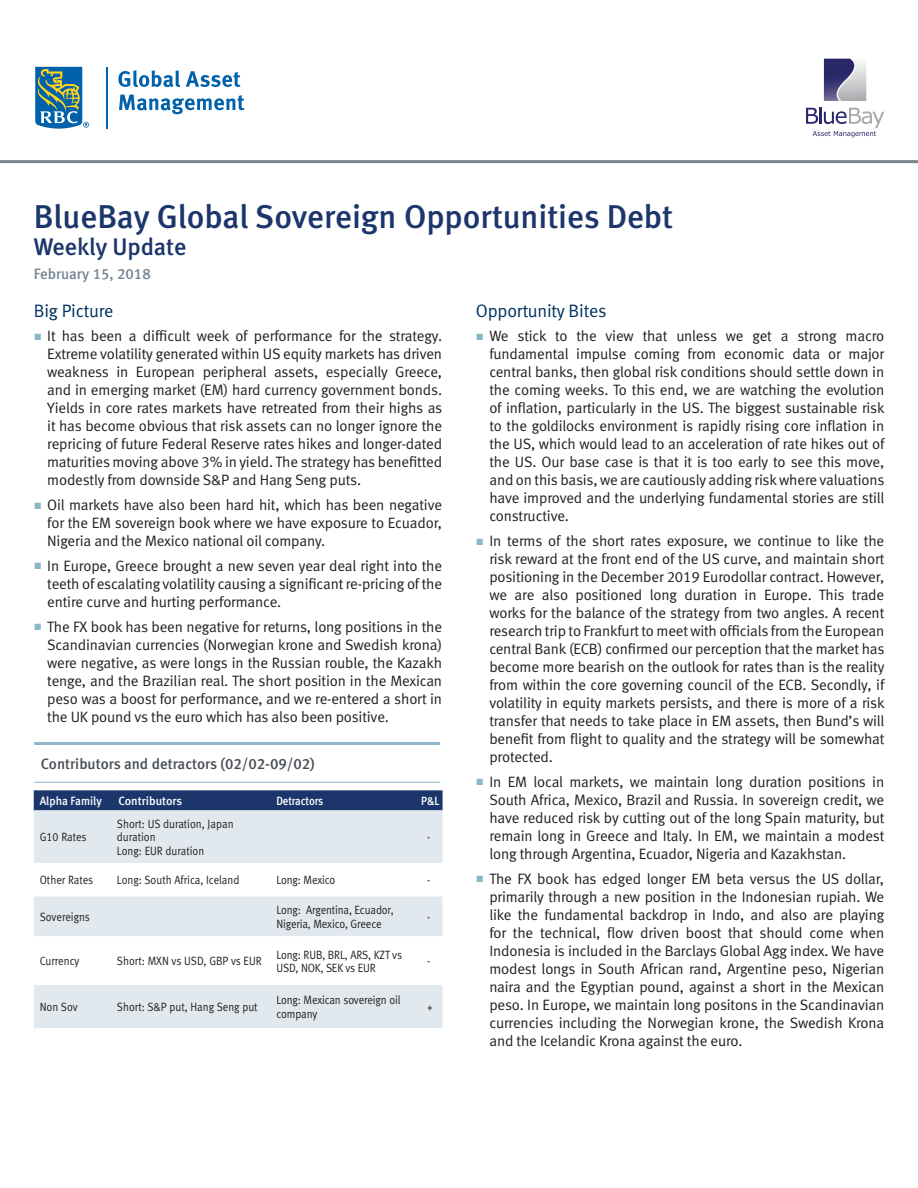
<style>
.page{position:relative;width:918px;height:1188px;background:#fff}
.page>*{position:absolute;margin:0;border:0;box-sizing:border-box;transform-origin:0 0}
.t1{font:33px "Meta Medium LF";color:#1c366c}
.t2{font:24px "Meta Medium LF";color:#1c366c}
.t3{font:18px "Meta Normal LF";letter-spacing:-.01em;color:#003160}
.t4{font:15px/18px "Meta Normal LF";letter-spacing:-.01em;color:#231f20;text-align:justify}
.t5{font:15px "Meta Medium LF";color:#484e54}
.t6{font:15px "Meta Medium LF";color:#768693}
.t7{font:12px/13.5px "Meta Normal LF";letter-spacing:-.005em;color:#231f20;scale:.9 1}
.t8{font:12px "Meta Medium LF";letter-spacing:-.005em;color:#fff;scale:.9 1}
.t9{font:12px "Meta Medium LF";letter-spacing:-.005em;color:#fff}
.t10{font:12px "Meta Medium LF";letter-spacing:-.005em;color:#fff;scale:.95 1}
.s1{font-family:"Arial";font-weight:900;font-size:13.5px;color:#8bb7c8}
</style>
<div class="page">
<svg style="left:35px;top:67px;width:54px;height:62px"></svg>
<hr style="left:106px;top:67px;width:1px;height:62px;background:#0161aa">
<svg style="left:118px;top:70px;width:62px;height:17px"></svg>
<svg style="left:186px;top:71px;width:54px;height:16px"></svg>
<svg style="left:119px;top:95px;width:125px;height:19px"></svg>
<hr style="left:0;top:160px;width:918px;height:3px;background:#768693">
<svg style="left:806px;top:107px;width:78px;height:30px"></svg>
<svg style="left:824px;top:59px;width:42px;height:42px;background:#8180a0"></svg>
<hr style="left:34px;top:742px;width:406px;height:3px;background:#8bb7c8">
<hr style="left:34px;top:782px;width:406px;height:1px;background:#8bb7c8">
<div style="left:34px;top:790px;width:409px;height:20px;background:#1c366c"></div>
<div style="left:34px;top:810px;width:409px;height:218px;background:#e1e9ef"></div>
<svg style="left:34px;top:863px;width:409px;height:122px"></svg>
<h1 class="t1" style="left:34px;top:198px;width:641px">BlueBay Global Sovereign Opportunities Debt</h1>
<h2 class="t2" style="left:34px;top:233px;width:154px">Weekly Update</h2>
<p class="t6" style="left:34px;top:265px;width:119px">February 15, 2018</p>
<p class="t3" style="left:34px;top:300px;width:81px">Big Picture</p>
<p class="t4" style="left:47px;top:327px;width:397px;text-indent:-13px"><span class="s1">■</span> It has been a difficult week of performance for the strategy.<br>Extreme volatility generated within US equity markets has driven weakness in European peripheral assets, especially Greece, and in emerging market (EM) hard currency government bonds.<br>Yields in core rates markets have retreated from their highs as it has become obvious that risk assets can no longer ignore the repricing of future Federal Reserve rates hikes and longer-dated maturities moving above 3% in yield. The strategy has benefitted modestly from downside S&amp;P and Hang Seng puts.</p>
<p class="t4" style="left:47px;top:496px;width:396px;text-indent:-13px"><span class="s1">■</span> Oil markets have also been hard hit, which has been negative for the EM sovereign book where we have exposure to Ecuador, Nigeria and the Mexico national oil company.</p>
<p class="t4" style="left:47px;top:557px;width:396px;text-indent:-13px"><span class="s1">■</span> In Europe, Greece brought a new seven year deal right into the teeth of escalating volatility causing a significant re-pricing of the entire curve and hurting performance.</p>
<p class="t4" style="left:47px;top:617px;width:396px;text-indent:-13px"><span class="s1">■</span> The FX book has been negative for returns, long positions in the Scandinavian currencies (Norwegian krone and Swedish krona) were negative, as were longs in the Russian rouble, the Kazakh tenge, and the Brazilian real. The short position in the Mexican peso was a boost for performance, and we re-entered a short in the UK pound vs the euro which has also been positive.</p>
<p class="t5" style="left:41px;top:755px;width:275px">Contributors and detractors (02/02-09/02)</p>
<p class="t10" style="left:40px;top:794px;width:67px">Alpha Family</p>
<p class="t9" style="left:118px;top:794px;width:65px">Contributors</p>
<p class="t8" style="left:276px;top:794px;width:54px">Detractors</p>
<p class="t8" style="left:421px;top:794px;width:22px">P&amp;L</p>
<p class="t7" style="left:40px;top:830px;width:54px">G10 Rates</p>
<p class="t7" style="left:117px;top:817px;width:131px">Short: US duration, Japan duration<br>Long: EUR duration</p>
<p class="t7" style="left:427px;top:830px;width:5px">-</p>
<p class="t7" style="left:40px;top:873px;width:61px">Other Rates</p>
<p class="t7" style="left:117px;top:873px;width:138px">Long: South Africa, Iceland</p>
<p class="t7" style="left:276px;top:873px;width:67px">Long: Mexico</p>
<p class="t7" style="left:427px;top:873px;width:5px">-</p>
<p class="t7" style="left:40px;top:910px;width:57px">Sovereigns</p>
<p class="t7" style="left:276px;top:903px;width:132px">Long: Argentina, Ecuador,<br>Nigeria, Mexico, Greece</p>
<p class="t7" style="left:427px;top:910px;width:5px">-</p>
<p class="t7" style="left:40px;top:954px;width:46px">Currency</p>
<p class="t7" style="left:117px;top:954px;width:162px">Short: MXN vs USD, GBP vs EUR</p>
<p class="t7" style="left:276px;top:948px;width:141px">Long: RUB, BRL, ARS, KZT vs<br>USD, NOK, SEK vs EUR</p>
<p class="t7" style="left:427px;top:954px;width:5px">-</p>
<p class="t7" style="left:40px;top:1000px;width:44px">Non Sov</p>
<p class="t7" style="left:117px;top:1000px;width:158px">Short: S&amp;P put, Hang Seng put</p>
<p class="t7" style="left:276px;top:993px;width:139px">Long: Mexican sovereign oil company</p>
<p class="t7" style="left:427px;top:1000px;width:8px">+</p>
<p class="t3" style="left:476px;top:300px;width:132px">Opportunity Bites</p>
<p class="t4" style="left:489px;top:327px;width:397px;text-indent:-13px"><span class="s1">■</span> We stick to the view that unless we get a strong macro fundamental impulse coming from economic data or major central banks, then global risk conditions should settle down in the coming weeks. To this end, we are watching the evolution of inflation, particularly in the US. The biggest sustainable risk to the goldilocks environment is rapidly rising core inflation in the US, which would lead to an acceleration of rate hikes out of the US. Our base case is that it is too early to see this move, and on this basis, we are cautiously adding risk where valuations have improved and the underlying fundamental stories are still constructive.</p>
<p class="t4" style="left:489px;top:532px;width:397px;text-indent:-13px"><span class="s1">■</span> In terms of the short rates exposure, we continue to like the risk reward at the front end of the US curve, and maintain short positioning in the December 2019 Eurodollar contract. However, we are also positioned long duration in Europe. This trade works for the balance of the strategy from two angles. A recent research trip to Frankfurt to meet with officials from the European central Bank (ECB) confirmed our perception that the market has become more bearish on the outlook for rates than is the reality from within the core governing council of the ECB. Secondly, if volatility in equity markets persists, and there is more of a risk transfer that needs to take place in EM assets, then Bund’s will benefit from flight to quality and the strategy will be somewhat protected.</p>
<p class="t4" style="left:489px;top:773px;width:397px;text-indent:-13px"><span class="s1">■</span> In EM local markets, we maintain long duration positions in South Africa, Mexico, Brazil and Russia. In sovereign credit, we have reduced risk by cutting out of the long Spain maturity, but remain long in Greece and Italy. In EM, we maintain a modest long through Argentina, Ecuador, Nigeria and Kazakhstan.</p>
<p class="t4" style="left:489px;top:869px;width:396px;text-indent:-13px"><span class="s1">■</span> The FX book has edged longer EM beta versus the US dollar, primarily through a new position in the Indonesian rupiah. We like the fundamental backdrop in Indo, and also are playing for the technical, flow driven boost that should come when Indonesia is included in the Barclays Global Agg index. We have modest longs in South African rand, Argentine peso, Nigerian naira and the Egyptian pound, against a short in the Mexican peso. In Europe, we maintain long positons in the Scandinavian currencies including the Norwegian krone, the Swedish Krona and the Icelandic Krona against the euro.</p>
</div>
